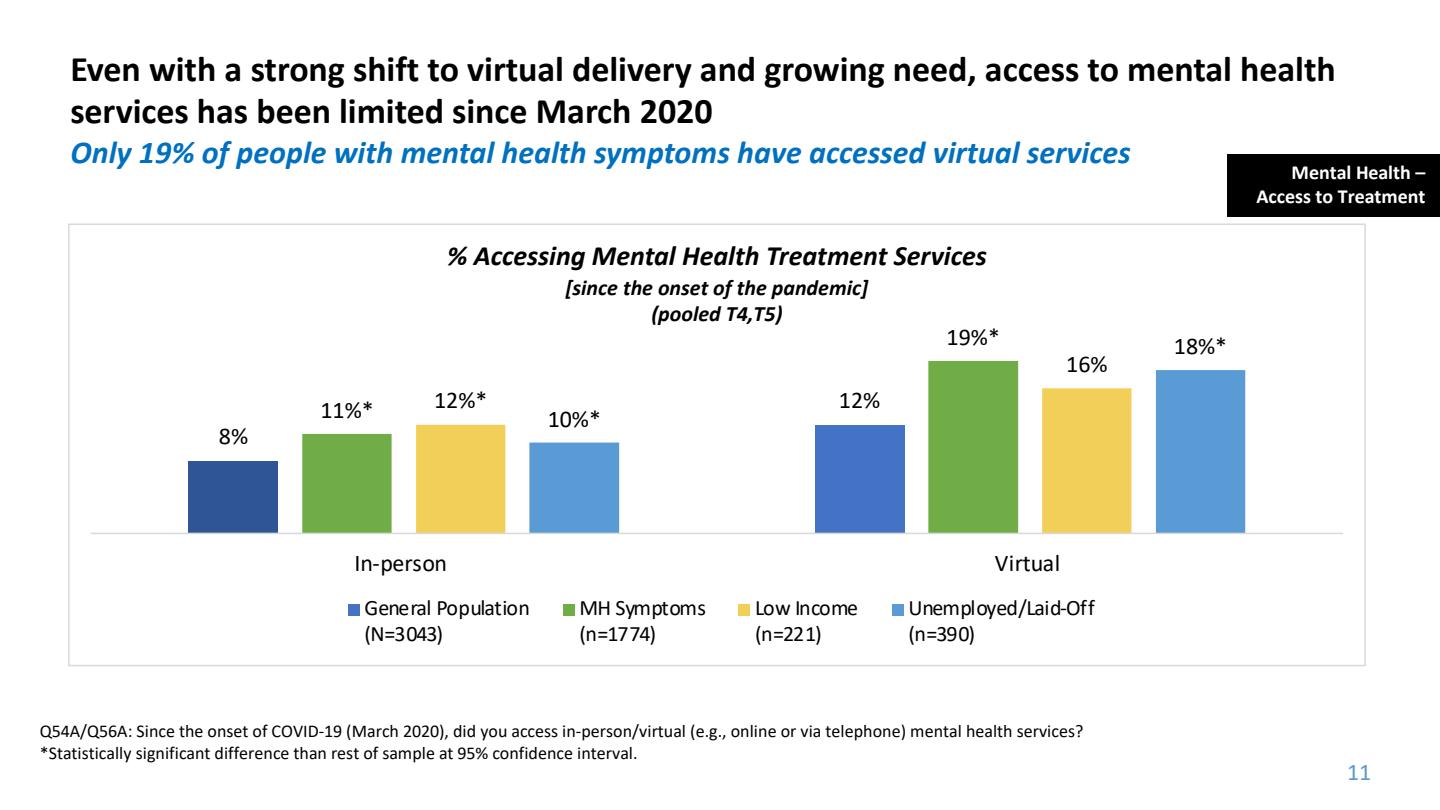
<style>
.page{position:relative;width:1440px;height:810px;background:#fff}
.page>*{position:absolute;margin:0;border:0;box-sizing:border-box;transform-origin:0 0}
.t1{font:700 36px/42.3px "Calibri";letter-spacing:-.005em;color:#000}
.t2{font:italic 700 31.95px "Calibri";color:#0070c0}
.t3{font:italic 700 28.05px "Calibri";color:#000}
.t4{font:24px "Calibri";color:#000}
.t5{font:24px "Calibri";color:#5b9bd5}
.t6{font:22.05px/26px "Calibri";letter-spacing:-.03em;color:#000}
.t7{font:italic 700 22.05px/26px "Calibri";color:#000;text-align:center}
.t8{font:22.05px/26px "Calibri";letter-spacing:-.05em;color:#000}
.t9{font:700 19.95px/24px "Calibri";letter-spacing:-.005em;color:#fff;text-align:right}
.t10{font:18px/22px "Calibri";color:#000}
</style>
<div class="page">
<div style="left:1227px;top:154px;width:213px;height:62px;background:#000"></div>
<div style="left:189px;top:461px;width:89px;height:72px;background:#2f5597"></div>
<svg style="left:302px;top:361px;width:716px;height:172px"></svg>
<svg style="left:416px;top:388px;width:113px;height:145px;fill:#f2cf59"></svg>
<svg style="left:529px;top:370px;width:716px;height:163px"></svg>
<hr style="left:91px;top:533px;width:1252px;height:1px;background:#d9d9d9">
<div style="left:348px;top:604px;width:11px;height:11px;background:#4472c4"></div>
<div style="left:563px;top:604px;width:11px;height:11px;background:#70ad47"></div>
<div style="left:738px;top:604px;width:12px;height:11px;background:#f2cf59"></div>
<div style="left:892px;top:604px;width:11px;height:11px;background:#5b9bd5"></div>
<h1 class="t1" style="left:70px;top:48px;width:1267px">Even with a strong shift to virtual delivery and growing need, access to mental health services has been limited since March 2020</h1>
<h1 class="t2" style="left:70px;top:130px;width:1062px">Only 19% of people with mental health symptoms have accessed virtual services</h1>
<p class="t9" style="left:1256px;top:160px;width:170px">Mental Health –<br>Access to Treatment</p>
<p class="t3" style="left:447px;top:236px;width:541px">% Accessing Mental Health Treatment Services</p>
<p class="t7" style="left:565px;top:274px;width:304px">[since the onset of the pandemic] (pooled T4,T5)</p>
<p class="t4" style="left:219px;top:420px;width:31px">8%</p>
<p class="t4" style="left:320px;top:393px;width:55px">11%*</p>
<p class="t4" style="left:434px;top:384px;width:55px">12%*</p>
<p class="t4" style="left:548px;top:402px;width:55px">10%*</p>
<p class="t4" style="left:839px;top:384px;width:43px">12%</p>
<p class="t4" style="left:946px;top:320px;width:55px">19%*</p>
<p class="t4" style="left:1066px;top:347px;width:43px">16%</p>
<p class="t4" style="left:354px;top:546px;width:94px">In-person</p>
<p class="t4" style="left:995px;top:546px;width:67px">Virtual</p>
<p class="t6" style="left:364px;top:594px;width:167px">General Population (N=3043)</p>
<p class="t6" style="left:579px;top:594px;width:128px">MH Symptoms (n=1774)</p>
<p class="t8" style="left:755px;top:594px;width:104px">Low Income (n=221)</p>
<p class="t6" style="left:908px;top:594px;width:188px">Unemployed/Laid-Off (n=390)</p>
<p class="t10" style="left:40px;top:720px;width:1045px">Q54A/Q56A: Since the onset of COVID-19 (March 2020), did you access in-person/virtual (e.g., online or via telephone) mental health services? *Statistically significant difference than rest of sample at 95% confidence interval.</p>
<p class="t4" style="left:1174px;top:330px;width:55px">18%*</p>
<h3 class="t5" style="left:1347px;top:755px;width:26px">11</h3>
</div>
